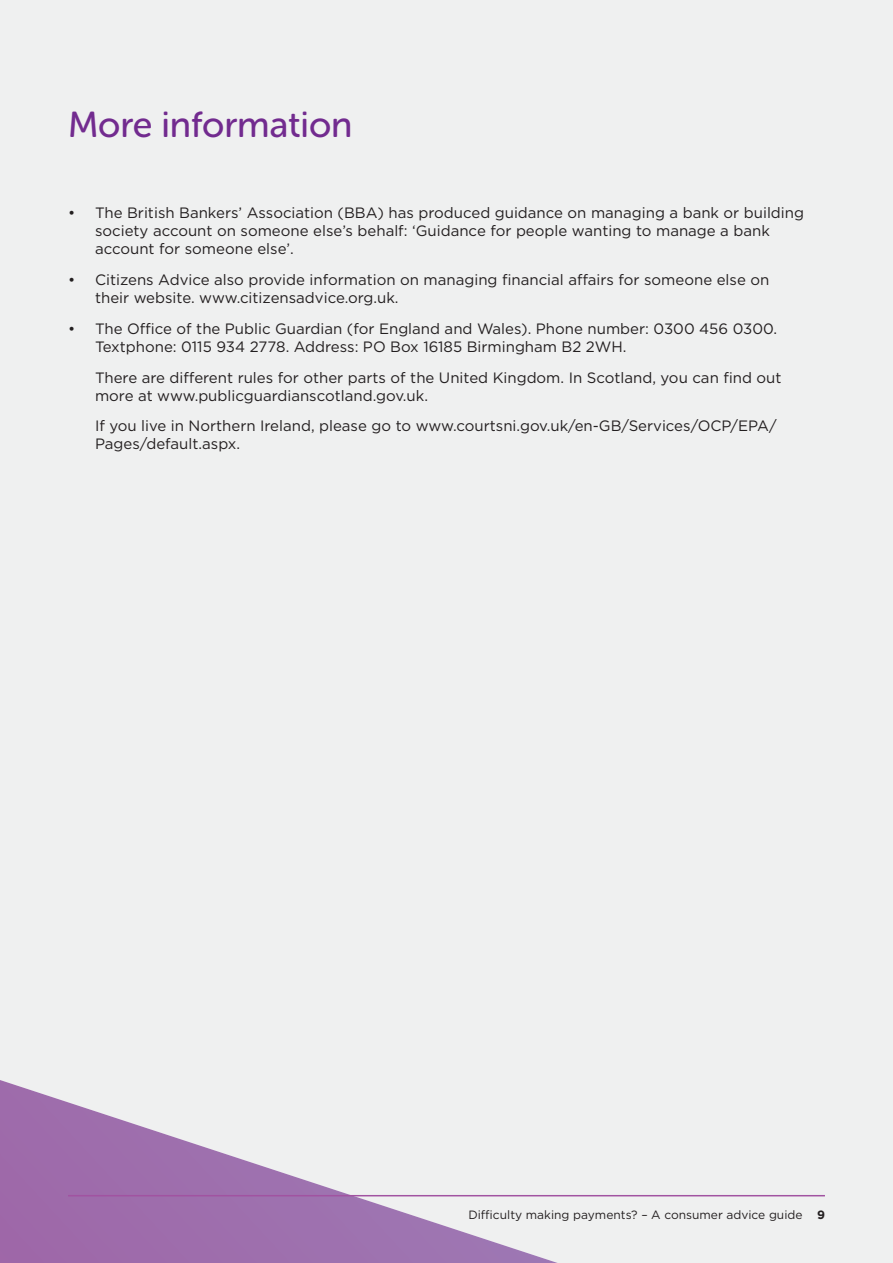
<style>
.page{position:relative;width:893px;height:1263px;background:#eff0f0}
.page>*{position:absolute;margin:0;border:0;box-sizing:border-box;transform-origin:0 0}
.t1{font:36px "Museo Sans Rounded 500";color:#722b8f}
.t2{font:15px/18px "Gotham";color:#231f20}
.t3{font:12px "Gotham";color:#231f20}
.s1{font-weight:700}
</style>
<div class="page">
<svg style="left:0;top:1080px;width:558px;height:183px"></svg>
<hr style="left:68px;top:1195px;width:757px;height:1px;background:#a153a1">
<h1 class="t1" style="left:68px;top:104px;width:286px">More information</h1>
<p class="t2" style="left:95px;top:204px;width:710px;text-indent:-27px">• The British Bankers’ Association (BBA) has produced guidance on managing a bank or building society account on someone else’s behalf: ‘Guidance for people wanting to manage a bank account for someone else’.</p>
<p class="t2" style="left:95px;top:270px;width:676px;text-indent:-27px">• Citizens Advice also provide information on managing financial affairs for someone else on their website. www.citizensadvice.org.uk.</p>
<p class="t2" style="left:95px;top:319px;width:684px;text-indent:-27px">• The Office of the Public Guardian (for England and Wales). Phone number: 0300 456 0300.<br>Textphone: 0115 934 2778. Address: PO Box 16185 Birmingham B2 2WH.</p>
<p class="t2" style="left:95px;top:368px;width:688px">There are different rules for other parts of the United Kingdom. In Scotland, you can find out more at www.publicguardianscotland.gov.uk.</p>
<p class="t2" style="left:95px;top:417px;width:683px">If you live in Northern Ireland, please go to www.courtsni.gov.uk/en-GB/Services/OCP/EPA/<br>Pages/default.aspx.</p>
<p class="t3" style="left:468px;top:1207px;width:358px">Difficulty making payments? – A consumer advice guide <span class="s1">9</span></p>
</div>
